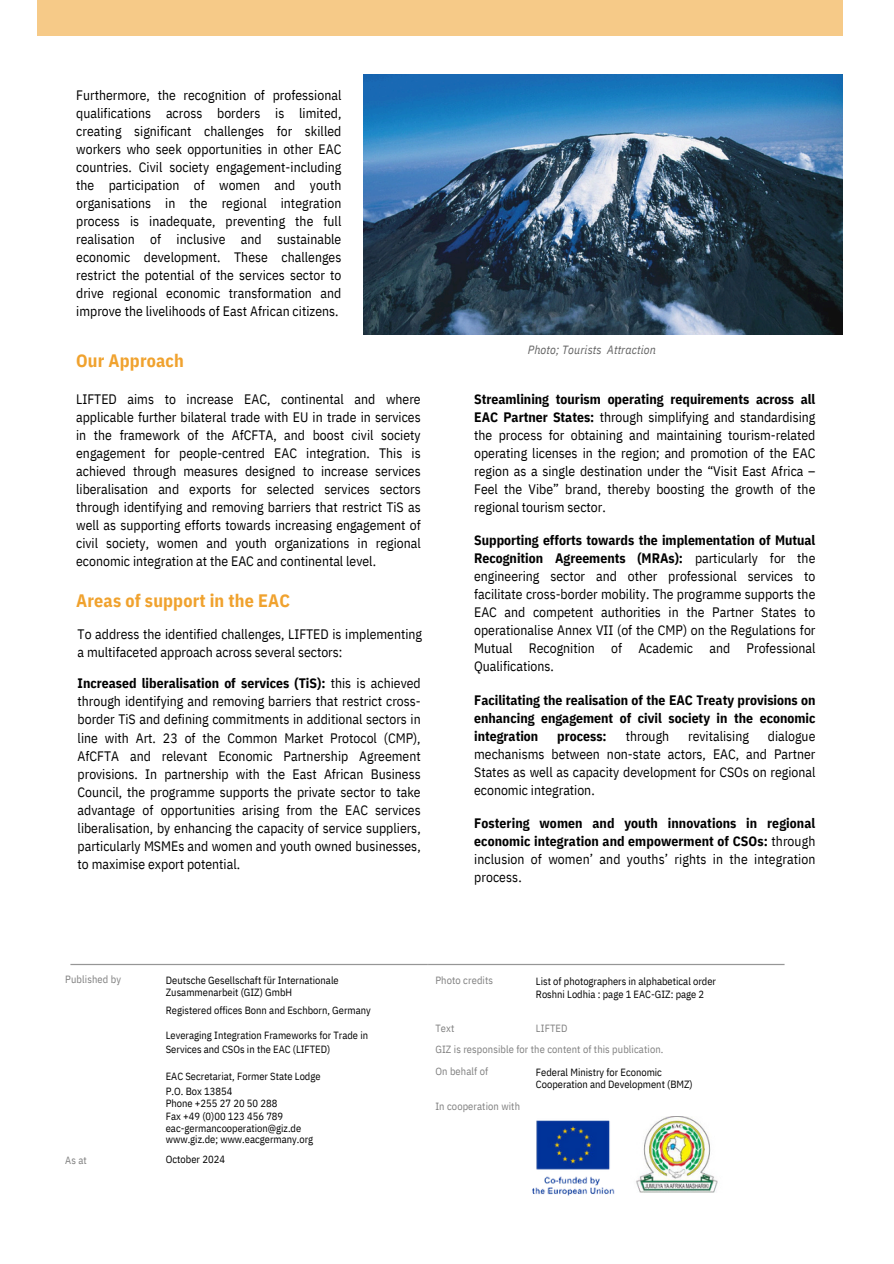
<style>
.page{position:relative;width:894px;height:1264px;background:#fff}
.page>*{position:absolute;margin:0;border:0;box-sizing:border-box;transform-origin:0 0}
.t1{font:700 18px "IBM Plex Sans Cond";letter-spacing:.01em;color:#f0a22e}
.t2{font:13.65px/18px "IBM Plex Sans Cond";color:#000;text-align:justify}
.t3{font:700 13.65px/18px "IBM Plex Sans Cond";color:#000;text-align:justify}
.t4{font:italic 11.85px "IBM Plex Sans Cond";letter-spacing:.015em;color:#646464}
.t5{font:10.5px/12.3px "IBM Plex Sans Cond";color:#000}
.t6{font:10.5px "IBM Plex Sans Cond";letter-spacing:.01em;color:#7f7f7f}
.s1{font-weight:700}
.s2{font-weight:400}
</style>
<div class="page">
<img style="left:636px;top:1116px;width:82px;height:76px">
<div style="left:37px;top:0;width:805px;height:35px;background:#f6ca88"></div>
<img style="left:363px;top:75px;width:479px;height:259px">
<img style="left:532px;top:1120px;width:83px;height:76px">
<p class="t2" style="left:76px;top:86px;width:266px">Furthermore, the recognition of professional qualifications across borders is limited, creating significant challenges for skilled workers who seek opportunities in other EAC countries. Civil society engagement-including the participation of women and youth organisations in the regional integration process is inadequate, preventing the full realisation of inclusive and sustainable economic development. These challenges restrict the potential of the services sector to drive regional economic transformation and improve the livelihoods of East African citizens.</p>
<p class="t1" style="left:76px;top:348px;width:109px">Our Approach</p>
<p class="t2" style="left:76px;top:389px;width:346px">LIFTED aims to increase EAC, continental and where applicable further bilateral trade with EU in trade in services in the framework of the AfCFTA, and boost civil society engagement for people-centred EAC integration. This is achieved through measures designed to increase services liberalisation and exports for selected services sectors through identifying and removing barriers that restrict TiS as well as supporting efforts towards increasing engagement of civil society, women and youth organizations in regional economic integration at the EAC and continental level.</p>
<p class="t1" style="left:76px;top:588px;width:215px">Areas of support in the EAC</p>
<p class="t2" style="left:78px;top:624px;width:346px">To address the identified challenges, LIFTED is implementing a multifaceted approach across several sectors:</p>
<p class="t2" style="left:78px;top:674px;width:344px"><span class="s1">Increased liberalisation of services (TiS):</span> this is achieved through identifying and removing barriers that restrict cross&shy;border TiS and defining commitments in additional sectors in line with Art. 23 of the Common Market Protocol (CMP), AfCFTA and relevant Economic Partnership Agreement provisions. In partnership with the East African Business Council, the programme supports the private sector to take advantage of opportunities arising from the EAC services liberalisation, by enhancing the capacity of service suppliers, particularly MSMEs and women and youth owned businesses, to maximise export potential.</p>
<p class="t4" style="left:527px;top:341px;width:130px">Photo; Tourists Attraction</p>
<p class="t2" style="left:474px;top:389px;width:342px"><span class="s1">Streamlining tourism operating requirements across all EAC Partner States:</span> through simplifying and standardising the process for obtaining and maintaining tourism-related operating licenses in the region; and promotion of the EAC region as a single destination under the “Visit East Africa – Feel the Vibe” brand, thereby boosting the growth of the regional tourism sector.</p>
<p class="t2" style="left:474px;top:531px;width:343px"><span class="s1">Supporting efforts towards the implementation of Mutual Recognition Agreements (MRAs):</span> particularly for the engineering sector and other professional services to facilitate cross-border mobility. The programme supports the EAC and competent authorities in the Partner States to operationalise Annex VII (of the CMP) on the Regulations for Mutual Recognition of Academic and Professional Qualifications.</p>
<p class="t3" style="left:474px;top:690px;width:342px">Facilitating the realisation of the EAC Treaty provisions on enhancing engagement of civil society in the economic integration</p>
<p class="t2" style="left:474px;top:726px;width:342px;text-indent:294px">dialogue mechanisms between non-state actors, EAC, and Partner States as well as capacity development for CSOs on regional economic integration.</p>
<p class="t3" style="left:474px;top:814px;width:342px">Fostering women and youth innovations in regional economic integration and empowerment of CSOs: <span class="s2">through inclusion of women’ and youths’ rights in the integration process.</span></p>
<p class="t3" style="left:557px;top:726px;width:51px">process:</p>
<p class="t2" style="left:625px;top:726px;width:45px">through</p>
<p class="t2" style="left:688px;top:726px;width:62px">revitalising</p>
<h2 class="t6" style="left:65px;top:972px;width:57px">Published by</h2>
<h2 class="t5" style="left:166px;top:974px;width:174px;line-height:11.2px">Deutsche Gesellschaft für Internationale<br>Zusammenarbeit (GIZ) GmbH</h2>
<h2 class="t5" style="left:166px;top:1003px;width:206px">Registered offices Bonn and Eschborn, Germany</h2>
<h2 class="t5" style="left:166px;top:1027px;width:204px;line-height:14.9px">Leveraging Integration Frameworks for Trade in<br>Services and CSOs in the EAC (LIFTED)</h2>
<p class="t5" style="left:166px;top:1070px;width:156px">EAC Secretariat, Former State Lodge</p>
<p class="t5" style="left:166px;top:1084px;width:68px">P.O. Box 13854</p>
<p class="t5" style="left:166px;top:1097px;width:113px">Phone +255 27 20 50 288</p>
<p class="t5" style="left:166px;top:1109px;width:119px">Fax +49 (0)00 123 456 789</p>
<p class="t5" style="left:166px;top:1121px;width:137px">eac-germancooperation@giz.de</p>
<p class="t5" style="left:166px;top:1133px;width:149px">www.giz.de; www.eacgermany.org</p>
<p class="t5" style="left:166px;top:1153px;width:61px">October 2024</p>
<p class="t6" style="left:65px;top:1152px;width:23px">As at</p>
<h1 class="t6" style="left:435px;top:973px;width:59px">Photo credits</h1>
<h3 class="t6" style="left:435px;top:1020px;width:20px">Text</h3>
<h2 class="t6" style="left:536px;top:1020px;width:33px">LIFTED</h2>
<h1 class="t6" style="left:435px;top:1042px;width:229px">GIZ is responsible for the content of this publication.</h1>
<h2 class="t6" style="left:435px;top:1064px;width:54px">On behalf of</h2>
<h2 class="t6" style="left:435px;top:1098px;width:86px">In cooperation with</h2>
<h4 class="t5" style="left:536px;top:975px;width:181px">List of photographers in alphabetical order<br>Roshni Lodhia : page 1 EAC-GIZ: page 2</h4>
<p class="t5" style="left:536px;top:1065px;width:158px">Federal Ministry for Economic<br>Cooperation and Development (BMZ)</p>
</div>
